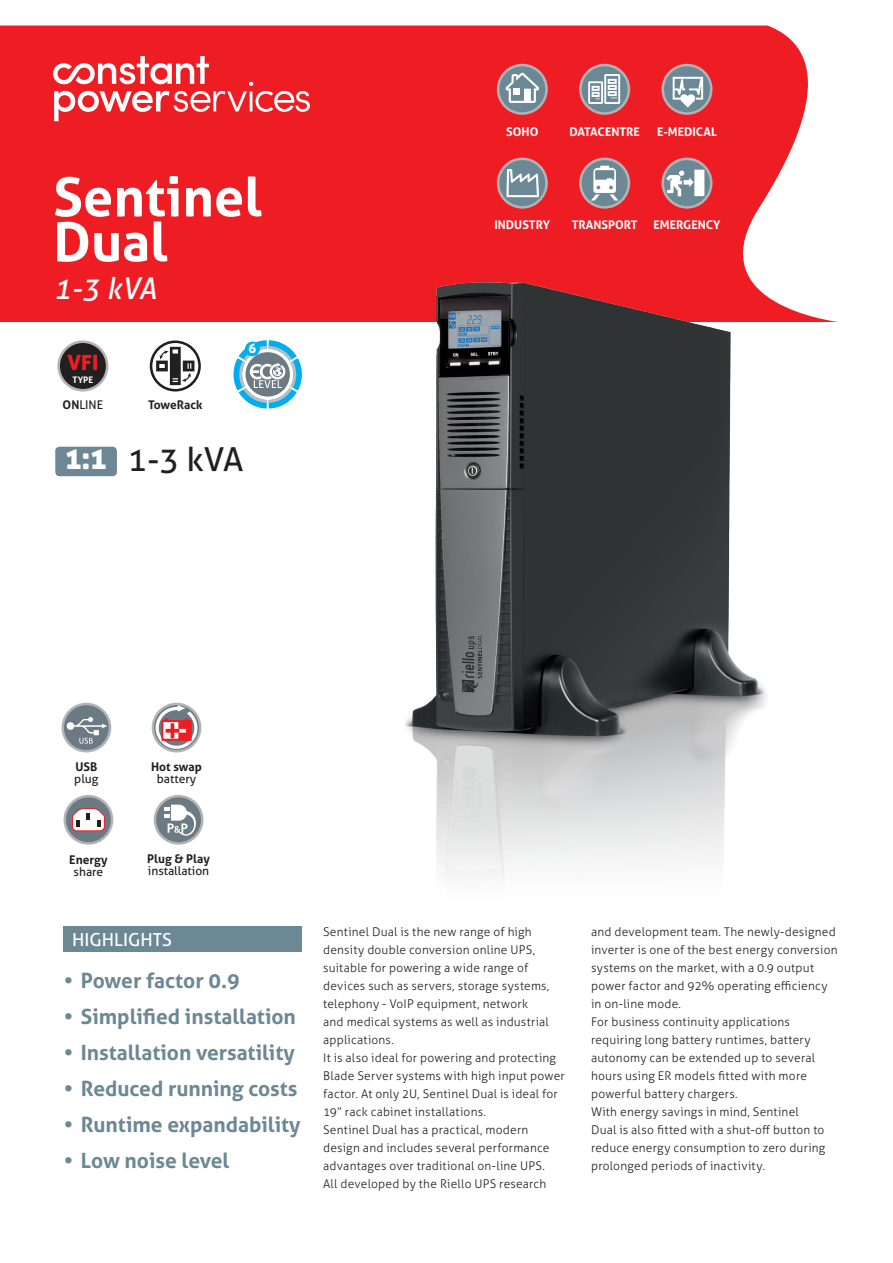
<style>
.page{position:relative;width:893px;height:1263px;background:#fff}
.page>*{position:absolute;margin:0;border:0;box-sizing:border-box;transform-origin:0 0}
.t1{font:700 54px/45px "Aller";color:#fff}
.t2{font:33px "Aller";color:#231f20}
.t3{font:italic 30px "Aller";color:#fff}
.t4{font:700 21px "Aller";color:#6c8895}
.t5{font:21px "Aller Display";color:#ee1d23}
.t6{font:18px "Aller";color:#fff}
.t7{font:13.05px "Aller Display";color:#fff}
.t8{font:300 12px/18px "Aller";letter-spacing:.015em;color:#231f20}
.t9{font:700 12px "Aller";color:#fff}
.t10{font:12px "Aller";color:#231f20}
.t11{font:700 12px "Aller";color:#231f20}
.t12{font:700 9px "Aller";color:#fff}
.s1{font-weight:700}
.s2{font-family:"Aller Display";font-size:30px;color:#fff}
</style>
<div class="page">
<svg style="left:0;top:26px;width:838px;height:296px;fill:#ee1d23"></svg>
<svg style="left:53px;top:56px;width:257px;height:65px"></svg>
<div style="left:55px;top:447px;width:62px;height:29px;background:#6c8895;border-radius:4px"></div>
<svg style="left:57px;top:340px;width:51px;height:51px"></svg>
<div style="left:60px;top:343px;width:46px;height:46px;background:#231f20;border-radius:50%"></div>
<svg style="left:661px;top:158px;width:51px;height:51px"></svg>
<div style="left:664px;top:160px;width:46px;height:46px;background:#6c8895;border-radius:50%"></div>
<svg style="left:666px;top:170px;width:38px;height:26px"></svg>
<svg style="left:661px;top:64px;width:51px;height:51px"></svg>
<div style="left:664px;top:66px;width:46px;height:46px;background:#6c8895;border-radius:50%"></div>
<svg style="left:673px;top:77px;width:30px;height:31px"></svg>
<svg style="left:579px;top:64px;width:51px;height:51px"></svg>
<div style="left:582px;top:66px;width:46px;height:46px;background:#6c8895;border-radius:50%"></div>
<svg style="left:588px;top:74px;width:32px;height:30px"></svg>
<svg style="left:497px;top:64px;width:51px;height:51px"></svg>
<div style="left:499px;top:66px;width:46px;height:46px;background:#6c8895;border-radius:50%"></div>
<svg style="left:505px;top:73px;width:34px;height:30px"></svg>
<div style="left:513px;top:89px;width:7px;height:6px;background:#fff"></div>
<svg style="left:497px;top:158px;width:51px;height:51px"></svg>
<div style="left:499px;top:160px;width:46px;height:46px;background:#6c8895;border-radius:50%"></div>
<svg style="left:506px;top:169px;width:33px;height:28px"></svg>
<svg style="left:579px;top:158px;width:51px;height:51px"></svg>
<div style="left:582px;top:160px;width:46px;height:46px;background:#6c8895;border-radius:50%"></div>
<svg style="left:591px;top:166px;width:27px;height:34px"></svg>
<div style="left:62px;top:703px;width:49px;height:49px;background:#b2b3b7;border-radius:50%"></div>
<div style="left:64px;top:705px;width:45px;height:45px;background:#6b7a83;border-radius:50%"></div>
<svg style="left:67px;top:717px;width:40px;height:27px"></svg>
<div style="left:154px;top:795px;width:49px;height:50px;background:#b2b3b7;border-radius:50%"></div>
<div style="left:156px;top:797px;width:45px;height:45px;background:#6b7a83;border-radius:50%"></div>
<svg style="left:164px;top:805px;width:32px;height:31px"></svg>
<div style="left:152px;top:703px;width:49px;height:49px;background:#b2b3b7;border-radius:50%"></div>
<svg style="left:154px;top:705px;width:45px;height:45px"></svg>
<svg style="left:156px;top:705px;width:42px;height:44px"></svg>
<svg style="left:64px;top:795px;width:49px;height:50px"></svg>
<div style="left:66px;top:797px;width:45px;height:45px;background:#6b7a83;border-radius:50%"></div>
<svg style="left:72px;top:808px;width:33px;height:23px"></svg>
<svg style="left:233px;top:340px;width:69px;height:69px"></svg>
<div style="left:245px;top:342px;width:15px;height:14px;background:#00aeef;border-radius:50%"></div>
<svg style="left:150px;top:340px;width:51px;height:51px"></svg>
<img style="left:381px;top:262px;width:407px;height:616px">
<div style="left:64px;top:927px;width:238px;height:25px;background:#6c8895"></div>
<h1 class="t1" style="left:53px;top:174px;width:210px">Sentinel<br>Dual</h1>
<h3 class="t3" style="left:53px;top:270px;width:105px">1-3 kVA</h3>
<h3 class="t5" style="left:68px;top:350px;width:32px">VFI</h3>
<p class="t12" style="left:73px;top:374px;width:22px">TYPE</p>
<p class="t10" style="left:63px;top:398px;width:42px"><span class="s1">ON</span>LINE</p>
<p class="t11" style="left:148px;top:397px;width:56px">ToweRack</p>
<p class="t7" style="left:248px;top:340px;width:9px">6</p>
<h2 class="t2" style="left:66px;top:439px;width:180px"><span class="s2">1:1</span> 1-3 kVA</h2>
<p class="t9" style="left:506px;top:124px;width:34px">SOHO</p>
<p class="t9" style="left:569px;top:124px;width:72px">DATACENTRE</p>
<p class="t9" style="left:657px;top:124px;width:61px">E-MEDICAL</p>
<p class="t9" style="left:494px;top:217px;width:57px">INDUSTRY</p>
<p class="t9" style="left:572px;top:217px;width:67px">TRANSPORT</p>
<p class="t9" style="left:653px;top:217px;width:68px">EMERGENCY</p>
<p class="t11" style="left:75px;top:759px;width:23px">USB</p>
<p class="t10" style="left:74px;top:771px;width:26px">plug</p>
<p class="t11" style="left:151px;top:760px;width:52px">Hot swap</p>
<p class="t10" style="left:157px;top:772px;width:41px">battery</p>
<p class="t11" style="left:69px;top:852px;width:40px">Energy</p>
<p class="t10" style="left:74px;top:864px;width:31px">share</p>
<p class="t11" style="left:147px;top:851px;width:64px">Plug &amp; Play</p>
<p class="t10" style="left:148px;top:863px;width:63px">installation</p>
<h3 class="t6" style="left:72px;top:929px;width:101px">HIGHLIGHTS</h3>
<h3 class="t4" style="left:64px;top:968px;width:177px">• Power factor 0.9</h3>
<h3 class="t4" style="left:64px;top:1004px;width:234px">• Simplified installation</h3>
<h3 class="t4" style="left:64px;top:1040px;width:233px">• Installation versatility</h3>
<h3 class="t4" style="left:64px;top:1076px;width:235px">• Reduced running costs</h3>
<h3 class="t4" style="left:64px;top:1112px;width:238px">• Runtime expandability</h3>
<h3 class="t4" style="left:64px;top:1148px;width:167px">• Low noise level</h3>
<p class="t8" style="left:323px;top:923px;width:243px">Sentinel Dual is the new range of high density double conversion online UPS, suitable for powering a wide range of devices such as servers, storage systems, telephony - VoIP equipment, network<br>and medical systems as well as industrial applications.<br>It is also ideal for powering and protecting Blade Server systems with high input power factor. At only 2U, Sentinel Dual is ideal for 19” rack cabinet installations.<br>Sentinel Dual has a practical, modern design and includes several performance advantages over traditional on-line UPS.<br>All developed by the Riello UPS research</p>
<p class="t8" style="left:591px;top:923px;width:248px">and development team. The newly-designed inverter is one of the best energy conversion systems on the market, with a 0.9 output power factor and 92% operating efficiency in on-line mode.<br>For business continuity applications requiring long battery runtimes, battery autonomy can be extended up to several hours using ER models fitted with more powerful battery chargers.<br>With energy savings in mind, Sentinel<br>Dual is also fitted with a shut-off button to reduce energy consumption to zero during prolonged periods of inactivity.</p>
</div>
